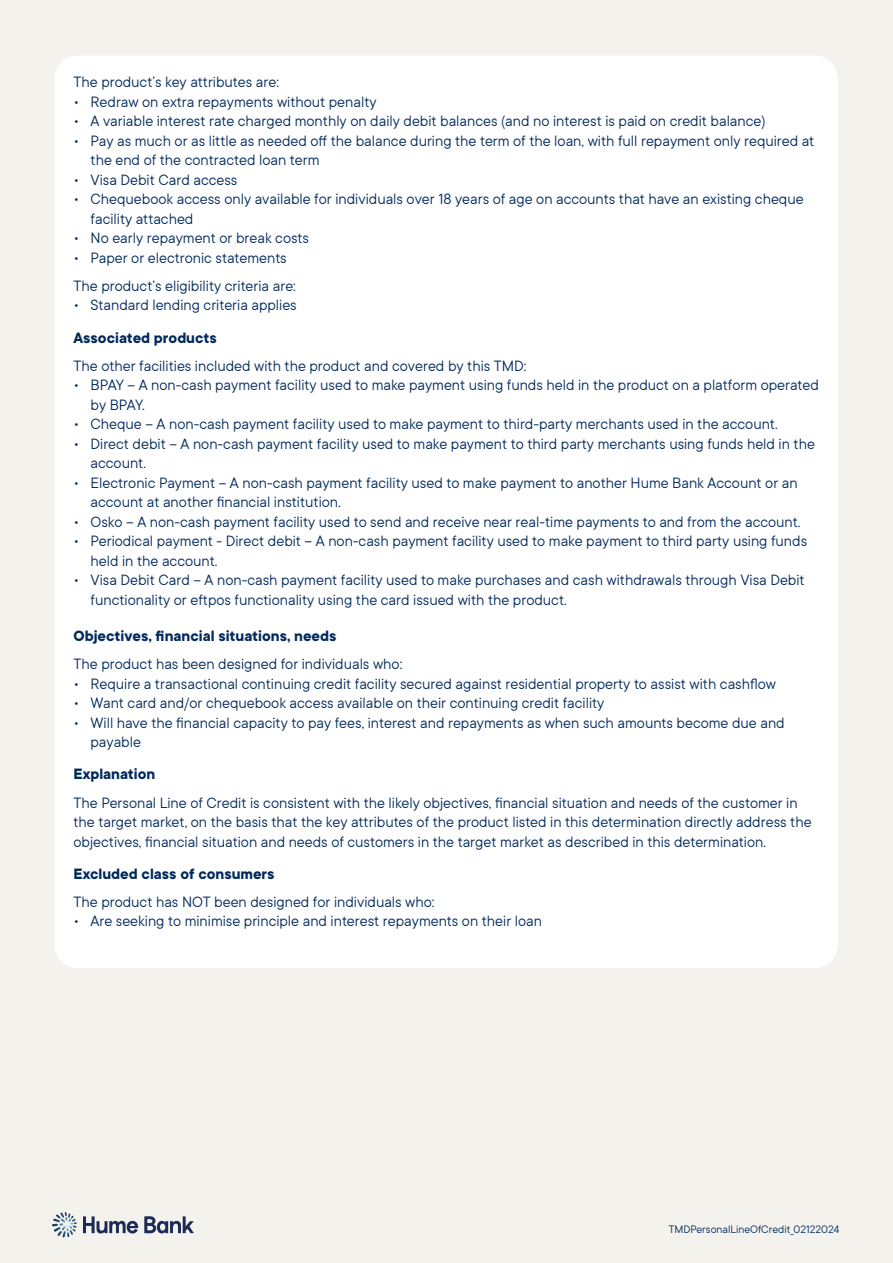
<style>
.page{position:relative;width:893px;height:1263px;background:#f4f2ec}
.page>*{position:absolute;margin:0;border:0;box-sizing:border-box;transform-origin:0 0}
.t1{font:16.5px/19.5px "TT Commons Classic";color:#00295c}
.t2{font:700 16.5px "TT Commons Classic";color:#00295c}
.t3{font:12px "TT Commons Classic";color:#00295c}
</style>
<div class="page">
<svg style="left:52px;top:1212px;width:25px;height:25px"></svg>
<svg style="left:83px;top:1216px;width:55px;height:17px"></svg>
<svg style="left:144px;top:1216px;width:50px;height:17px"></svg>
<div style="left:74px;top:74px;width:745px;height:888px;background:#fff"></div>
<div style="left:55px;top:55px;width:783px;height:913px;border:21px solid #fff;border-radius:13px"></div>
<p class="t1" style="left:74px;top:72px;width:207px">The product’s key attributes are:</p>
<p class="t1" style="left:74px;top:91px;width:305px">• Redraw on extra repayments without penalty</p>
<p class="t1" style="left:74px;top:111px;width:694px">• A variable interest rate charged monthly on daily debit balances (and no interest is paid on credit balance)</p>
<p class="t1" style="left:91px;top:130px;width:725px;text-indent:-17px">• Pay as much or as little as needed off the balance during the term of the loan, with full repayment only required at the end of the contracted loan term</p>
<p class="t1" style="left:74px;top:169px;width:165px">• Visa Debit Card access</p>
<p class="t1" style="left:91px;top:189px;width:715px;text-indent:-17px">• Chequebook access only available for individuals over 18 years of age on accounts that have an existing cheque facility attached</p>
<p class="t1" style="left:74px;top:228px;width:237px">• No early repayment or break costs</p>
<p class="t1" style="left:74px;top:247px;width:215px">• Paper or electronic statements</p>
<p class="t1" style="left:74px;top:275px;width:224px">The product’s eligibility criteria are:</p>
<p class="t1" style="left:74px;top:295px;width:225px">• Standard lending criteria applies</p>
<h5 class="t2" style="left:74px;top:327px;width:145px">Associated products</h5>
<p class="t1" style="left:74px;top:355px;width:455px">The other facilities included with the product and covered by this TMD:</p>
<p class="t1" style="left:91px;top:375px;width:730px;text-indent:-17px">• BPAY – A non-cash payment facility used to make payment using funds held in the product on a platform operated by BPAY.</p>
<p class="t1" style="left:74px;top:414px;width:706px">• Cheque – A non-cash payment facility used to make payment to third-party merchants used in the account.</p>
<p class="t1" style="left:91px;top:433px;width:726px;text-indent:-17px">• Direct debit – A non-cash payment facility used to make payment to third party merchants using funds held in the account.</p>
<p class="t1" style="left:91px;top:472px;width:709px;text-indent:-17px">• Electronic Payment – A non-cash payment facility used to make payment to another Hume Bank Account or an account at another financial institution.</p>
<p class="t1" style="left:74px;top:511px;width:728px">• Osko – A non-cash payment facility used to send and receive near real-time payments to and from the account.</p>
<p class="t1" style="left:91px;top:531px;width:718px;text-indent:-17px">• Periodical payment - Direct debit – A non-cash payment facility used to make payment to third party using funds held in the account.</p>
<p class="t1" style="left:91px;top:570px;width:716px;text-indent:-17px">• Visa Debit Card – A non-cash payment facility used to make purchases and cash withdrawals through Visa Debit functionality or eftpos functionality using the card issued with the product.</p>
<h5 class="t2" style="left:74px;top:625px;width:264px">Objectives, financial situations, needs</h5>
<p class="t1" style="left:74px;top:654px;width:330px">The product has been designed for individuals who:</p>
<p class="t1" style="left:74px;top:673px;width:704px">• Require a transactional continuing credit facility secured against residential property to assist with cashflow</p>
<p class="t1" style="left:74px;top:693px;width:532px">• Want card and/or chequebook access available on their continuing credit facility</p>
<p class="t1" style="left:91px;top:712px;width:696px;text-indent:-17px">• Will have the financial capacity to pay fees, interest and repayments as when such amounts become due and payable</p>
<h5 class="t2" style="left:74px;top:763px;width:83px">Explanation</h5>
<p class="t1" style="left:74px;top:792px;width:740px">The Personal Line of Credit is consistent with the likely objectives, financial situation and needs of the customer in the target market, on the basis that the key attributes of the product listed in this determination directly address the objectives, financial situation and needs of customers in the target market as described in this determination.</p>
<h5 class="t2" style="left:74px;top:863px;width:203px">Excluded class of consumers</h5>
<p class="t1" style="left:74px;top:891px;width:363px">The product has NOT been designed for individuals who:</p>
<p class="t1" style="left:74px;top:911px;width:470px">• Are seeking to minimise principle and interest repayments on their loan</p>
<p class="t3" style="left:669px;top:1221px;width:172px">TMDPersonalLineOfCredit_02122024</p>
</div>
